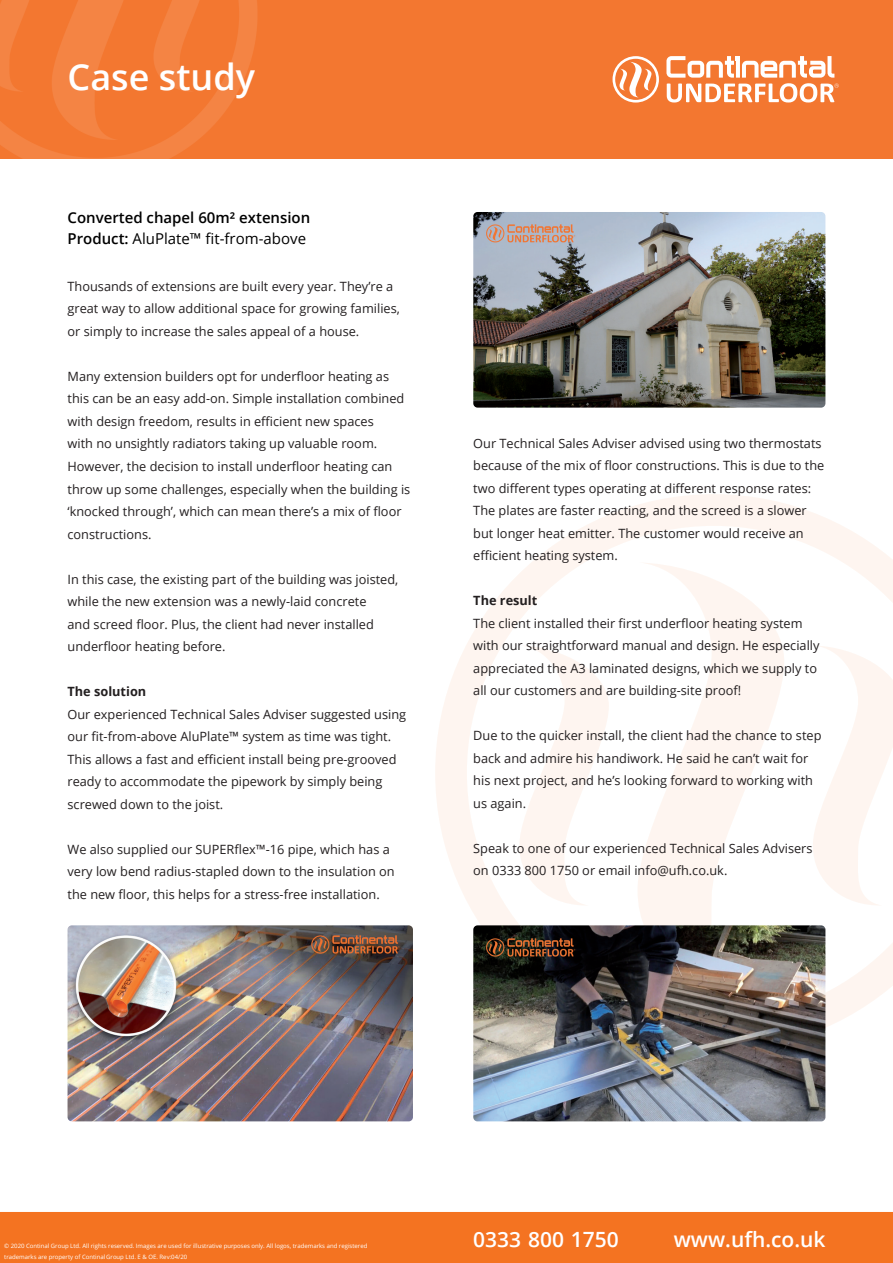
<style>
.page{position:relative;width:893px;height:1263px;background:#fff}
.page>*{position:absolute;margin:0;border:0;box-sizing:border-box;transform-origin:0 0}
.t1{font:600 36px "Open Sans";color:#fff}
.t2{font:600 21px "Open Sans";color:#fff}
.t3{font:15px "Open Sans";color:#000}
.t4{font:600 15px "Open Sans";color:#000}
.t5{font:12.75px/22.5px "Open Sans";color:#231f20}
.t6{font:700 12.75px "Open Sans";color:#231f20}
.t7{font:6px "Open Sans";color:#fff}
.s1{font-weight:600}
</style>
<div class="page">
<div style="left:0;top:1212px;width:893px;height:51px;background:#f47321"></div>
<svg style="left:435px;top:494px;width:458px;height:557px"></svg>
<svg style="left:519px;top:645px;width:90px;height:261px"></svg>
<svg style="left:637px;top:562px;width:147px;height:363px"></svg>
<svg style="left:813px;top:645px;width:80px;height:261px"></svg>
<img style="left:473px;top:212px;width:352px;height:196px">
<div style="left:0;top:0;width:893px;height:159px;background:#f37730"></div>
<svg style="left:612px;top:56px;width:47px;height:47px"></svg>
<svg style="left:666px;top:56px;width:173px;height:46px"></svg>
<img style="left:0;top:0;width:257px;height:159px">
<img style="left:68px;top:925px;width:345px;height:196px">
<img style="left:473px;top:925px;width:352px;height:196px">
<p class="t1" style="left:68px;top:52px;width:189px">Case study</p>
<p class="t4" style="left:68px;top:208px;width:244px">Converted chapel 60m² extension</p>
<p class="t3" style="left:68px;top:229px;width:240px"><span class="s1">Product:</span> AluPlate™ fit-from-above</p>
<p class="t5" style="left:68px;top:275px;width:334px">Thousands of extensions are built every year. They’re a great way to allow additional space for growing families, or simply to increase the sales appeal of a house.</p>
<p class="t5" style="left:68px;top:365px;width:344px">Many extension builders opt for underfloor heating as this can be an easy add-on. Simple installation combined with design freedom, results in efficient new spaces<br>with no unsightly radiators taking up valuable room.<br>However, the decision to install underfloor heating can throw up some challenges, especially when the building is ‘knocked through’, which can mean there’s a mix of floor constructions.</p>
<p class="t5" style="left:68px;top:567px;width:332px">In this case, the existing part of the building was joisted, while the new extension was a newly-laid concrete<br>and screed floor. Plus, the client had never installed underfloor heating before.</p>
<p class="t6" style="left:68px;top:682px;width:80px">The solution</p>
<p class="t5" style="left:68px;top:702px;width:340px">Our experienced Technical Sales Adviser suggested using our fit-from-above AluPlate™ system as time was tight.<br>This allows a fast and efficient install being pre-grooved ready to accommodate the pipework by simply being screwed down to the joist.</p>
<p class="t5" style="left:68px;top:837px;width:329px">We also supplied our SUPERflex™-16 pipe, which has a very low bend radius-stapled down to the insulation on the new floor, this helps for a stress-free installation.</p>
<p class="t5" style="left:473px;top:432px;width:353px">Our Technical Sales Adviser advised using two thermostats because of the mix of floor constructions. This is due to the two different types operating at different response rates:<br>The plates are faster reacting, and the screed is a slower but longer heat emitter. The customer would receive an efficient heating system.</p>
<p class="t6" style="left:473px;top:592px;width:66px">The result</p>
<p class="t5" style="left:473px;top:612px;width:348px">The client installed their first underfloor heating system with our straightforward manual and design. He especially appreciated the A3 laminated designs, which we supply to all our customers and are building-site proof!</p>
<p class="t5" style="left:473px;top:724px;width:350px">Due to the quicker install, the client had the chance to step back and admire his handiwork. He said he can’t wait for his next project, and he’s looking forward to working with us again.</p>
<p class="t5" style="left:473px;top:837px;width:341px">Speak to one of our experienced Technical Sales Advisers on 0333 800 1750 or email info@ufh.co.uk.</p>
<p class="t7" style="left:4px;top:1242px;width:365px">© 2020 Continal Group Ltd. All rights reserved. Images are used for illustrative purposes only. All logos, trademarks and registered</p>
<p class="t7" style="left:4px;top:1252px;width:184px">trademarks are property of Continal Group Ltd. E &amp; OE. Rev:04/20</p>
<h2 class="t2" style="left:473px;top:1225px;width:147px">0333 800 1750</h2>
<h2 class="t2" style="left:674px;top:1225px;width:153px">www.ufh.co.uk</h2>
</div>
